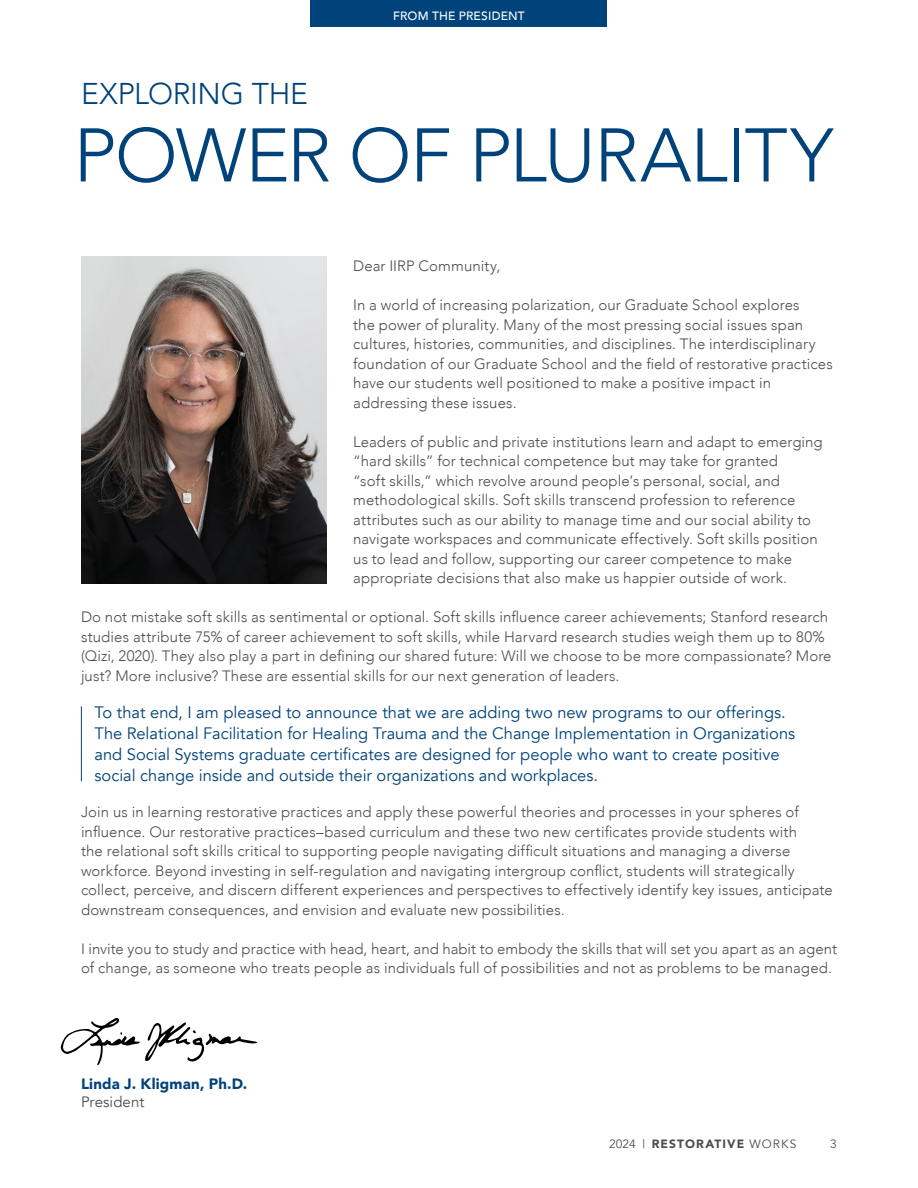
<style>
.page{position:relative;width:918px;height:1188px;background:#fff}
.page>*{position:absolute;margin:0;border:0;box-sizing:border-box;transform-origin:0 0}
.t1{font:300 75px "Avenir";letter-spacing:-.02em;color:#00427a}
.t2{font:300 30px "Avenir";letter-spacing:-.01em;color:#00427a}
.t3{font:16.5px/21px "Avenir";color:#00427a}
.t4{font:300 15px/19.5px "Avenir";letter-spacing:.005em;color:#4d4d4f}
.t5{font:900 15px "Avenir";letter-spacing:.015em;color:#00427a}
.t6{font:15px "Avenir";letter-spacing:.005em;color:#4d4d4f}
.t7{font:900 12px "Avenir";letter-spacing:.09em;color:#4d4d4f}
.t8{font:500 12px "Avenir";letter-spacing:.015em;color:#fff}
.t9{font:12px "Avenir";color:#4d4d4f}
.s1{font-weight:400}
</style>
<div class="page">
<img style="left:81px;top:256px;width:245px;height:327px">
<div style="left:310px;top:0;width:298px;height:27px;background:#00427a"></div>
<svg style="left:61px;top:1018px;width:196px;height:47px"></svg>
<hr style="left:81px;top:706px;width:1px;height:75px;background:#00427a">
<p class="t8" style="left:393px;top:6px;width:133px">FROM THE PRESIDENT</p>
<h2 class="t2" style="left:81px;top:75px;width:228px">EXPLORING THE</h2>
<h1 class="t1" style="left:74px;top:111px;width:761px">POWER OF PLURALITY</h1>
<p class="t4" style="left:353px;top:256px;width:149px">Dear IIRP Community,</p>
<p class="t4" style="left:353px;top:295px;width:481px">In a world of increasing polarization, our Graduate School explores<br>the power of plurality. Many of the most pressing social issues span cultures, histories, communities, and disciplines. The interdisciplinary foundation of our Graduate School and the field of restorative practices have our students well positioned to make a positive impact in addressing these issues.</p>
<p class="t4" style="left:353px;top:432px;width:471px">Leaders of public and private institutions learn and adapt to emerging “hard skills” for technical competence but may take for granted<br>“soft skills,” which revolve around people’s personal, social, and methodological skills. Soft skills transcend profession to reference attributes such as our ability to manage time and our social ability to navigate workspaces and communicate effectively. Soft skills position us to lead and follow, supporting our career competence to make appropriate decisions that also make us happier outside of work.</p>
<p class="t4" style="left:81px;top:607px;width:752px">Do not mistake soft skills as sentimental or optional. Soft skills influence career achievements; Stanford research studies attribute 75% of career achievement to soft skills, while Harvard research studies weigh them up to 80% (Qizi, 2020). They also play a part in defining our shared future: Will we choose to be more compassionate? More just? More inclusive? These are essential skills for our next generation of leaders.</p>
<p class="t3" style="left:94px;top:702px;width:702px">To that end, I am pleased to announce that we are adding two new programs to our offerings.<br>The Relational Facilitation for Healing Trauma and the Change Implementation in Organizations and Social Systems graduate certificates are designed for people who want to create positive social change inside and outside their organizations and workplaces.</p>
<p class="t4" style="left:81px;top:802px;width:753px">Join us in learning restorative practices and apply these powerful theories and processes in your spheres of influence. Our restorative practices–based curriculum and these two new certificates provide students with<br>the relational soft skills critical to supporting people navigating difficult situations and managing a diverse workforce. Beyond investing in self-regulation and navigating intergroup conflict, students will strategically collect, perceive, and discern different experiences and perspectives to effectively identify key issues, anticipate downstream consequences, and envision and evaluate new possibilities.</p>
<p class="t4" style="left:81px;top:939px;width:758px">I invite you to study and practice with head, heart, and habit to embody the skills that will set you apart as an agent of change, as someone who treats people as individuals full of possibilities and not as problems to be managed.</p>
<p class="t5" style="left:81px;top:1071px;width:168px">Linda J. Kligman, Ph.D.</p>
<p class="t6" style="left:81px;top:1093px;width:65px">President</p>
<p class="t7" style="left:609px;top:1133px;width:189px"><span class="s1">2024 |</span> RESTORATIVE <span class="s1">WORKS</span></p>
<p class="t9" style="left:830px;top:1136px;width:8px">3</p>
</div>
